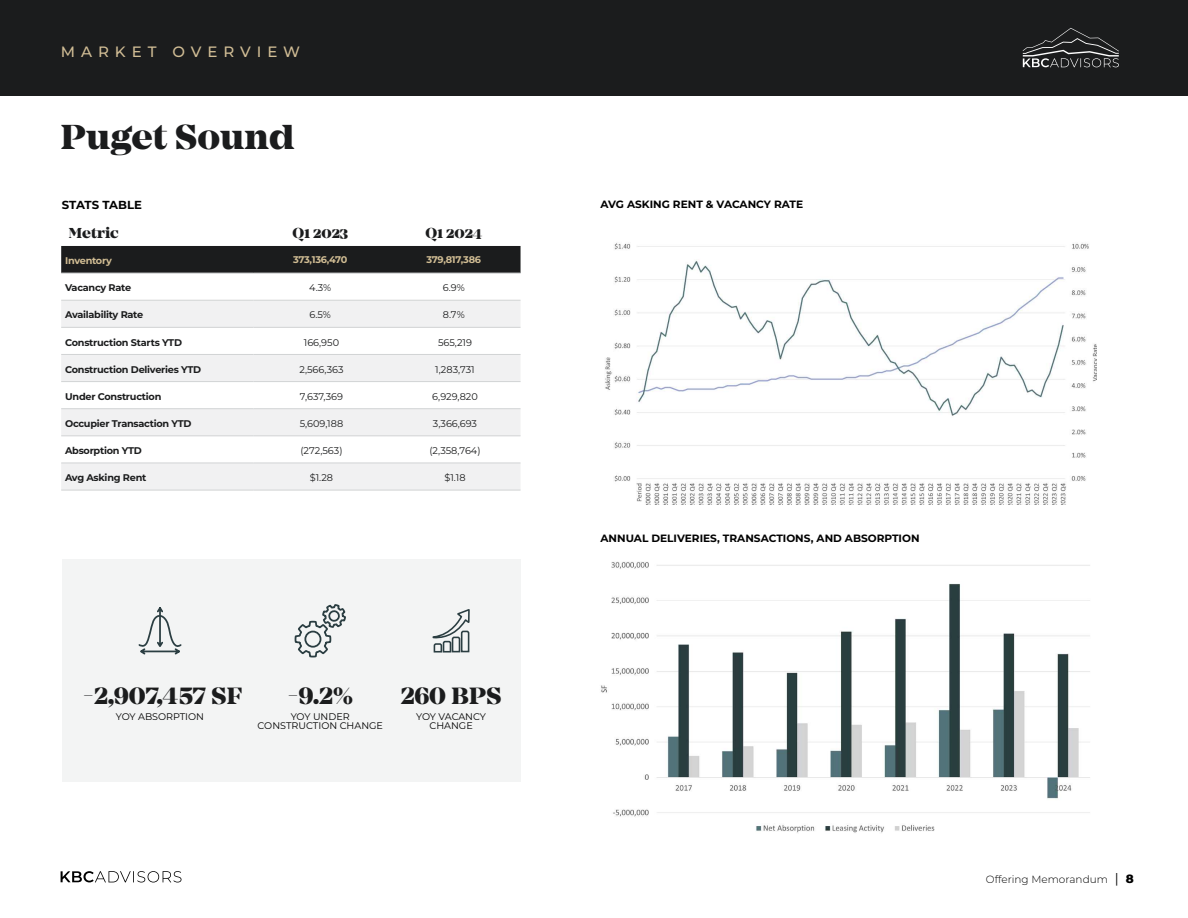
<style>
.page{position:relative;width:1188px;height:918px;background:#fff}
.page>*{position:absolute;margin:0;border:0;box-sizing:border-box;transform-origin:0 0}
.t1{font:800 36px "Mirador";color:#1b1c1d}
.t2{font:800 24.45px "Mirador";color:#1b1c1d}
.t3{font:800 15px "Mirador";color:#1b1c1d}
.t4{font:500 15px "Montserrat";letter-spacing:.4em;color:#d1bd95}
.t5{font:700 11.7px "Montserrat";letter-spacing:-.01em;color:#000}
.t6{font:700 10.65px "Montserrat";color:#000}
.t7{font:300 10.5px "Montserrat";color:#000}
.t8{font:700 9.75px "Montserrat";letter-spacing:-.025em;color:#1b1c1d}
.t9{font:9.75px "Montserrat";color:#1b1c1d}
.t10{font:700 9.75px "Montserrat";letter-spacing:-.025em;color:#d1bd94}
.t11{font:9.6px/9.3px "Montserrat";color:#000;text-align:center}
.s1{font-weight:400;font-size:13.5px}
.s2{font-weight:800;font-size:12px}
</style>
<div class="page">
<svg style="left:61px;top:871px;width:121px;height:12px"></svg>
<div style="left:0;top:0;width:1188px;height:95px;background:#1b1c1d"></div>
<svg style="left:1023px;top:28px;width:96px;height:39px"></svg>
<img style="left:601px;top:561px;width:489px;height:272px">
<img style="left:605px;top:243px;width:492px;height:262px">
<div style="left:61px;top:246px;width:460px;height:27px;background:#1b1c1d"></div>
<svg style="left:61px;top:301px;width:460px;height:189px;fill:#f1f1f2"></svg>
<hr style="left:61px;top:273px;width:192px;height:1px;background:#d1d3d4">
<hr style="left:253px;top:273px;width:134px;height:1px;background:#d1d3d4">
<hr style="left:387px;top:273px;width:134px;height:1px;background:#d1d3d4">
<hr style="left:61px;top:300px;width:192px;height:1px;background:#d1d3d4">
<hr style="left:253px;top:300px;width:134px;height:1px;background:#d1d3d4">
<hr style="left:387px;top:300px;width:134px;height:1px;background:#d1d3d4">
<hr style="left:61px;top:327px;width:192px;height:1px;background:#d1d3d4">
<hr style="left:253px;top:327px;width:134px;height:1px;background:#d1d3d4">
<hr style="left:387px;top:327px;width:134px;height:1px;background:#d1d3d4">
<hr style="left:61px;top:354px;width:192px;height:1px;background:#d1d3d4">
<hr style="left:253px;top:354px;width:134px;height:1px;background:#d1d3d4">
<hr style="left:387px;top:354px;width:134px;height:1px;background:#d1d3d4">
<hr style="left:61px;top:381px;width:192px;height:1px;background:#d1d3d4">
<hr style="left:253px;top:381px;width:134px;height:1px;background:#d1d3d4">
<hr style="left:387px;top:381px;width:134px;height:1px;background:#d1d3d4">
<hr style="left:61px;top:408px;width:192px;height:1px;background:#d1d3d4">
<hr style="left:253px;top:408px;width:134px;height:1px;background:#d1d3d4">
<hr style="left:387px;top:408px;width:134px;height:1px;background:#d1d3d4">
<hr style="left:61px;top:436px;width:192px;height:1px;background:#d1d3d4">
<hr style="left:253px;top:436px;width:134px;height:1px;background:#d1d3d4">
<hr style="left:387px;top:436px;width:134px;height:1px;background:#d1d3d4">
<hr style="left:61px;top:463px;width:192px;height:1px;background:#d1d3d4">
<hr style="left:253px;top:463px;width:134px;height:1px;background:#d1d3d4">
<hr style="left:387px;top:463px;width:134px;height:1px;background:#d1d3d4">
<hr style="left:61px;top:490px;width:192px;height:1px;background:#d1d3d4">
<hr style="left:253px;top:490px;width:134px;height:1px;background:#d1d3d4">
<hr style="left:387px;top:490px;width:134px;height:1px;background:#d1d3d4">
<div style="left:62px;top:560px;width:459px;height:222px;background:#f3f4f4"></div>
<svg style="left:294px;top:604px;width:52px;height:54px"></svg>
<svg style="left:138px;top:607px;width:44px;height:48px"></svg>
<svg style="left:432px;top:609px;width:38px;height:44px"></svg>
<h3 class="t4" style="left:61px;top:42px;width:241px">MARKET OVERVIEW</h3>
<h1 class="t1" style="left:61px;top:116px;width:235px">Puget Sound</h1>
<p class="t5" style="left:62px;top:196px;width:81px">STATS TABLE</p>
<p class="t6" style="left:601px;top:196px;width:204px">AVG ASKING RENT &amp; VACANCY RATE</p>
<h3 class="t3" style="left:69px;top:224px;width:51px">Metric</h3>
<h3 class="t3" style="left:292px;top:224px;width:57px">Q1 2023</h3>
<h3 class="t3" style="left:425px;top:224px;width:58px">Q1 2024</h3>
<p class="t10" style="left:65px;top:254px;width:48px">Inventory</p>
<p class="t10" style="left:293px;top:253px;width:56px">373,136,470</p>
<p class="t10" style="left:426px;top:253px;width:56px">379,817,386</p>
<p class="t8" style="left:65px;top:281px;width:68px">Vacancy Rate</p>
<p class="t9" style="left:309px;top:281px;width:24px">4.3%</p>
<p class="t9" style="left:443px;top:281px;width:24px">6.9%</p>
<p class="t8" style="left:65px;top:308px;width:80px">Availability Rate</p>
<p class="t9" style="left:309px;top:308px;width:23px">6.5%</p>
<p class="t9" style="left:443px;top:308px;width:24px">8.7%</p>
<p class="t8" style="left:65px;top:335px;width:119px">Construction Starts YTD</p>
<p class="t9" style="left:304px;top:335px;width:37px">166,950</p>
<p class="t9" style="left:438px;top:335px;width:35px">565,219</p>
<p class="t8" style="left:65px;top:362px;width:138px">Construction Deliveries YTD</p>
<p class="t9" style="left:299px;top:363px;width:46px">2,566,363</p>
<p class="t9" style="left:435px;top:363px;width:41px">1,283,731</p>
<p class="t8" style="left:65px;top:389px;width:98px">Under Construction</p>
<p class="t9" style="left:300px;top:390px;width:45px">7,637,369</p>
<p class="t9" style="left:432px;top:390px;width:47px">6,929,820</p>
<p class="t8" style="left:65px;top:416px;width:128px">Occupier Transaction YTD</p>
<p class="t9" style="left:300px;top:417px;width:45px">5,609,188</p>
<p class="t9" style="left:433px;top:417px;width:46px">3,366,693</p>
<p class="t8" style="left:65px;top:444px;width:78px">Absorption YTD</p>
<p class="t9" style="left:300px;top:444px;width:44px">(272,563)</p>
<p class="t9" style="left:429px;top:444px;width:53px">(2,358,764)</p>
<p class="t8" style="left:65px;top:471px;width:83px">Avg Asking Rent</p>
<p class="t9" style="left:310px;top:471px;width:25px">$1.28</p>
<p class="t9" style="left:445px;top:471px;width:23px">$1.18</p>
<h2 class="t2" style="left:83px;top:681px;width:161px">-2,907,457 SF</h2>
<p class="t11" style="left:116px;top:711px;width:90px">YOY ABSORPTION</p>
<h2 class="t2" style="left:288px;top:681px;width:67px">-9.2%</h2>
<p class="t11" style="left:258px;top:711px;width:127px">YOY UNDER<br>CONSTRUCTION CHANGE</p>
<h2 class="t2" style="left:401px;top:681px;width:102px">260 BPS</h2>
<p class="t11" style="left:416px;top:711px;width:71px">YOY VACANCY<br>CHANGE</p>
<p class="t6" style="left:601px;top:531px;width:321px">ANNUAL DELIVERIES, TRANSACTIONS, AND ABSORPTION</p>
<p class="t7" style="left:986px;top:872px;width:150px">Offering Memorandum <span class="s1">|</span> <span class="s2">8</span></p>
</div>
